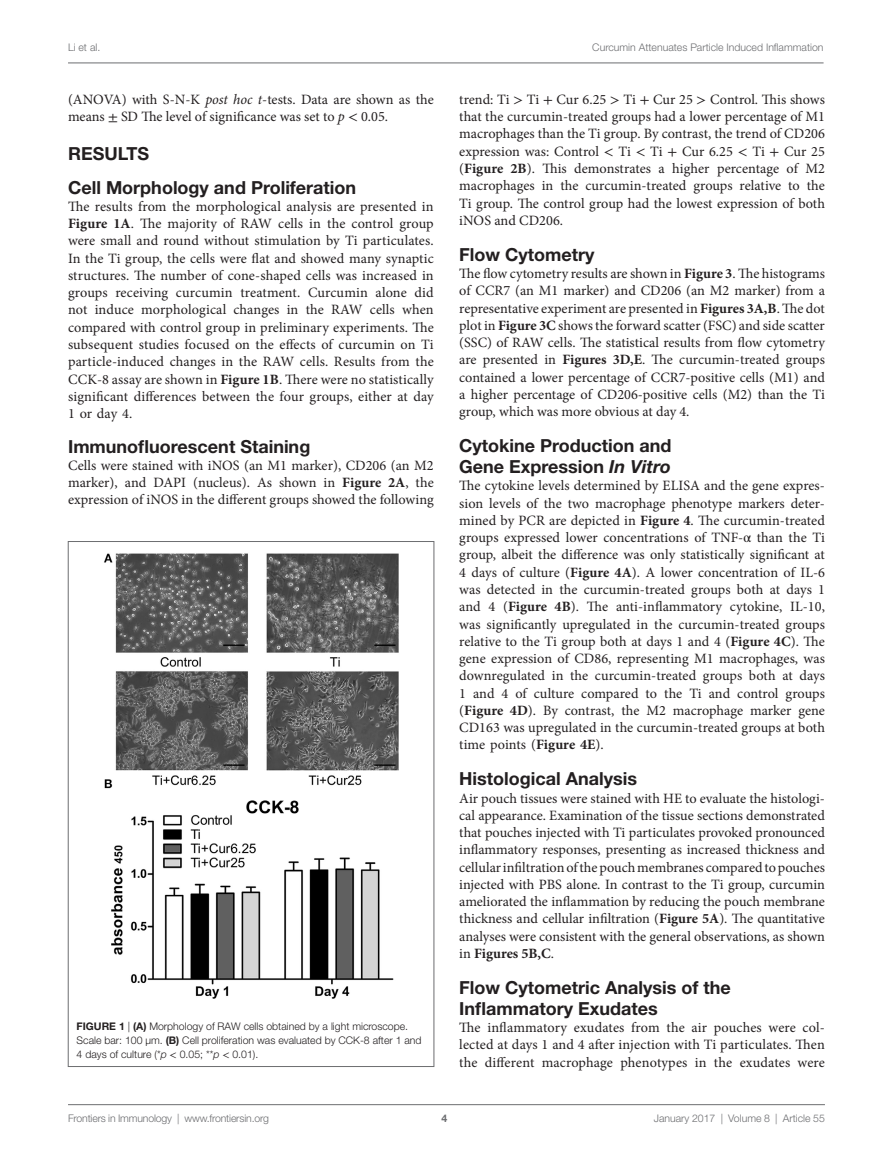
<style>
.page{position:relative;width:893px;height:1170px;background:#fff}
.page>*{position:absolute;margin:0;border:0;box-sizing:border-box;transform-origin:0 0}
.t1{font:700 18px/21px "Helvetica Neue LT Std";color:#231f20}
.t2{font:14.25px/17.2px "Minion Pro";color:#231f20;text-align:justify}
.t3{font:300 10.5px/14.2px "Helvetica Neue LT Std";color:#231f20}
.t4{font:300 10.5px "Helvetica Neue LT Std";color:#6c6d70}
.t5{font:700 10.5px "Helvetica Neue LT Std";color:#6c6d70}
.s1{font-style:italic}
.s2{font-family:"STIX General"}
.s3{font-weight:700}
.s4{font-family:"STIX General";font-weight:400}
</style>
<div class="page">
<img style="left:104px;top:553px;width:295px;height:446px">
<hr style="left:68px;top:63px;width:756px;height:1px;background:#6c6d70">
<hr style="left:68px;top:1104px;width:757px;height:1px;background:#6c6d70">
<p class="t4" style="left:68px;top:41px;width:34px">Li et al.</p>
<p class="t4" style="left:592px;top:41px;width:233px">Curcumin Attenuates Particle Induced Inflammation</p>
<p class="t2" style="left:68px;top:90px;width:367px">(ANOVA) with S-N-K <span class="s1">post hoc t</span>-tests. Data are shown as the means <span class="s2">±</span> SD The level of significance was set to <span class="s1">p</span> <span class="s2">&lt;</span> 0.05.</p>
<p class="t1" style="left:68px;top:142px;width:13px">RES</p>
<p class="t1" style="left:68px;top:136px;width:290px;line-height:33.8px;text-indent:36px">ULTS<br>Cell Morphology and Proliferation</p>
<p class="t2" style="left:68px;top:198px;width:367px">The results from the morphological analysis are presented in <span class="s3">Figure 1A</span>. The majority of RAW cells in the control group were small and round without stimulation by Ti particulates.<br>In the Ti group, the cells were flat and showed many synaptic structures. The number of cone-shaped cells was increased in groups receiving curcumin treatment. Curcumin alone did not induce morphological changes in the RAW cells when compared with control group in preliminary experiments. The subsequent studies focused on the effects of curcumin on Ti particle-induced changes in the RAW cells. Results from the CCK-8 assay are shown in <span class="s3">Figure 1B</span>. There were no statistically significant differences between the four groups, either at day 1 or day 4.</p>
<p class="t1" style="left:68px;top:435px;width:244px">Immunofluorescent Staining</p>
<p class="t2" style="left:68px;top:456px;width:367px">Cells were stained with iNOS (an M1 marker), CD206 (an M2 marker), and DAPI (nucleus). As shown in <span class="s3">Figure 2A</span>, the expression of iNOS in the different groups showed the following</p>
<p class="t3" style="left:77px;top:1018px;width:346px"><span class="s3">FIG URE 1</span> | <span class="s3">(A)</span> Morphology of RAW cells obtained by a light microscope.<br>Scale bar: 100 µm. <span class="s3">(B)</span> Cell proliferation was evaluated by CCK-8 after 1 and<br>4 days of culture (*<span class="s1">p</span> <span class="s4">&lt;</span> 0.05; **<span class="s1">p</span> <span class="s4">&lt;</span> 0.01).</p>
<p class="t2" style="left:459px;top:91px;width:367px">trend: Ti <span class="s2">&gt;</span> Ti <span class="s2">+</span> Cur 6.25 <span class="s2">&gt;</span> Ti <span class="s2">+</span> Cur 25 <span class="s2">&gt;</span> Control. This shows that the curcumin-treated groups had a lower percentage of M1 macrophages than the Ti group. By contrast, the trend of CD206 expression was: Control <span class="s2">&lt;</span> Ti <span class="s2">&lt;</span> Ti <span class="s2">+</span> Cur 6.25 <span class="s2">&lt;</span> Ti <span class="s2">+</span> Cur 25 (<span class="s3">Figure 2B</span>). This demonstrates a higher percentage of M2 macrophages in the curcumin-treated groups relative to the Ti group. The control group had the lowest expression of both iNOS and CD206.</p>
<p class="t1" style="left:459px;top:243px;width:137px">Flow Cytometry</p>
<p class="t2" style="left:459px;top:265px;width:367px">The flow cytometry results are shown in <span class="s3">Figure 3</span>. The histograms of CCR7 (an M1 marker) and CD206 (an M2 marker) from a representative experiment are presented in <span class="s3">Figures 3A,B</span>. The dot plot in <span class="s3">Figure 3C</span> shows the forward scatter (FSC) and side scatter (SSC) of RAW cells. The statistical results from flow cytometry are presented in <span class="s3">Figures 3D,E</span>. The curcumin-treated groups contained a lower percentage of CCR7-positive cells (M1) and a higher percentage of CD206-positive cells (M2) than the Ti group, which was more obvious at day 4.</p>
<p class="t1" style="left:459px;top:435px;width:214px">Cytokine Production and<br>Gene Expression <span class="s1">In Vitro</span></p>
<p class="t2" style="left:459px;top:477px;width:367px">The cytokine levels determined by ELISA and the gene expres&shy;sion levels of the two macrophage phenotype markers deter&shy;mined by PCR are depicted in <span class="s3">Figure 4</span>. The curcumin-treated groups expressed lower concentrations of TNF-<span class="s2">α</span> than the Ti group, albeit the difference was only statistically significant at 4 days of culture (<span class="s3">Figure 4A</span>). A lower concentration of IL-6 was detected in the curcumin-treated groups both at days 1 and 4 (<span class="s3">Figure 4B</span>). The anti-inflammatory cytokine, IL-10, was significantly upregulated in the curcumin-treated groups relative to the Ti group both at days 1 and 4 (<span class="s3">Figure 4C</span>). The gene expression of CD86, representing M1 macrophages, was downregulated in the curcumin-treated groups both at days 1 and 4 of culture compared to the Ti and control groups (<span class="s3">Figure 4D</span>). By contrast, the M2 macrophage marker gene CD163 was upregulated in the curcumin-treated groups at both time points (<span class="s3">Figure 4E</span>).</p>
<p class="t1" style="left:459px;top:768px;width:179px">Histological Analysis</p>
<p class="t2" style="left:459px;top:789px;width:367px">Air pouch tissues were stained with HE to evaluate the histologi&shy;cal appearance. Examination of the tissue sections demonstrated that pouches injected with Ti particulates provoked pronounced inflammatory responses, presenting as increased thickness and cellular infiltration of the pouch membranes compared to pouches injected with PBS alone. In contrast to the Ti group, curcumin ameliorated the inflammation by reducing the pouch membrane thickness and cellular infiltration (<span class="s3">Figure 5A</span>). The quantitative analyses were consistent with the general observations, as shown in <span class="s3">Figures 5B,C</span>.</p>
<p class="t1" style="left:459px;top:976px;width:273px">Flow Cytometric Analysis of the<br>Inflammatory Exudates</p>
<p class="t2" style="left:459px;top:1018px;width:367px">The inflammatory exudates from the air pouches were col&shy;lected at days 1 and 4 after injection with Ti particulates. Then the different macrophage phenotypes in the exudates were</p>
<p class="t4" style="left:68px;top:1111px;width:203px">Frontiers in Immunology | www.frontiersin.org</p>
<p class="t4" style="left:654px;top:1111px;width:173px">January 2017 | Volume 8 | Article 55</p>
<p class="t5" style="left:441px;top:1111px;width:7px">4</p>
</div>
